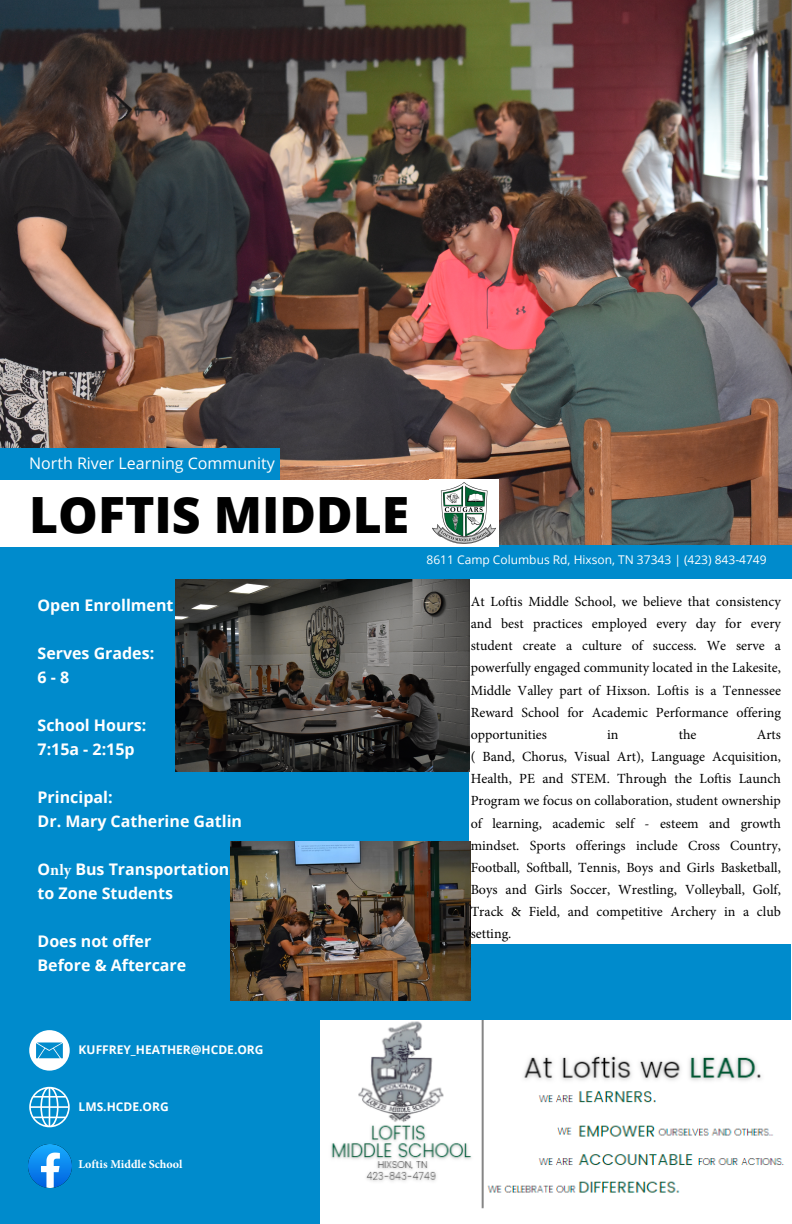
<style>
.page{position:relative;width:792px;height:1224px;background:#fff}
.page>*{position:absolute;margin:0;border:0;box-sizing:border-box;transform-origin:0 0}
.t1{font:800 50px "Open Sans";color:#000}
.t2{font:700 16px/24px "Open Sans";color:#fff}
.t3{font:16px "Open Sans";color:#fff}
.t4{font:14px/22.2px "Minion Pro";color:#000;text-align:justify}
.t5{font:12px "Open Sans";color:#fff}
.t6{font:700 12px "Open Sans";color:#fff}
.t7{font:700 12px "Minion Pro";color:#fff}
.s1{font-family:"Minion Pro"}
</style>
<div class="page">
<div style="left:0;top:449px;width:320px;height:775px;background:#008bcc"></div>
<img style="left:0;top:0;width:792px;height:547px">
<img style="left:176px;top:578px;width:293px;height:194px">
<div style="left:0;top:449px;width:280px;height:37px;background:#008bcc"></div>
<div style="left:1px;top:545px;width:791px;height:33px;background:#008bcc"></div>
<div style="left:0;top:480px;width:449px;height:66px;background:#fff"></div>
<svg style="left:29px;top:1030px;width:41px;height:41px"></svg>
<svg style="left:29px;top:1087px;width:41px;height:40px"></svg>
<img style="left:331px;top:1020px;width:454px;height:189px">
<img style="left:432px;top:480px;width:67px;height:66px">
<img style="left:28px;top:1144px;width:44px;height:43px">
<div style="left:308px;top:944px;width:483px;height:76px;background:#008bcc"></div>
<div style="left:299px;top:772px;width:170px;height:76px;background:#008bcc"></div>
<img style="left:231px;top:841px;width:240px;height:160px">
<p class="t3" style="left:29px;top:452px;width:247px">North River Learning Community</p>
<p class="t1" style="left:29px;top:479px;width:382px">LOFTIS MIDDLE</p>
<p class="t2" style="left:38px;top:593px;width:137px">Open Enrollment</p>
<p class="t2" style="left:38px;top:641px;width:118px">Serves Grades:</p>
<p class="t2" style="left:38px;top:665px;width:33px">6 - 8</p>
<p class="t2" style="left:38px;top:713px;width:110px">School Hours:<br>7:15a - 2:15p</p>
<p class="t2" style="left:38px;top:785px;width:206px">Principal:<br>Dr. Mary Catherine Gatlin</p>
<p class="t2" style="left:38px;top:856px;width:193px;line-height:24.6px">O<span class="s1">nly</span> Bus Transportation to Zone Students</p>
<p class="t2" style="left:38px;top:929px;width:150px">Does not offer<br>Before &amp; Aftercare</p>
<p class="t5" style="left:427px;top:552px;width:341px">8611 Camp Columbus Rd, Hixson, TN 37343 | (423) 843-4749</p>
<p class="t4" style="left:471px;top:590px;width:312px">At Loftis Middle School, we believe that consistency and best practices employed every day for every student create a culture of success. We serve a powerfully engaged community located in the Lakesite, Middle Valley part of Hixson. Loftis is a Tennessee Reward School for Academic Performance offering opportunities</p>
<p class="t4" style="left:607px;top:723px;width:13px">in</p>
<p class="t4" style="left:679px;top:723px;width:19px">the</p>
<p class="t4" style="left:471px;top:723px;width:312px;text-indent:286px">Arts ( Band, Chorus, Visual Art), Language Acquisition, Health, PE and STEM. Through the Loftis Launch Program we focus on collaboration, student ownership of learning, academic self - esteem and growth mindset. Sports offerings include Cross Country, Football, Softball, Tennis, Boys and Girls Basketball, Boys and Girls Soccer, Wrestling, Volleyball, Golf, Track &amp; Field, and competitive Archery in a club setting.</p>
<p class="t6" style="left:79px;top:1041px;width:186px">KUFFREY_HEATHER@HCDE.ORG</p>
<p class="t6" style="left:79px;top:1098px;width:92px">LMS.HCDE.ORG</p>
<p class="t7" style="left:79px;top:1156px;width:105px">Loftis Middle School</p>
</div>
